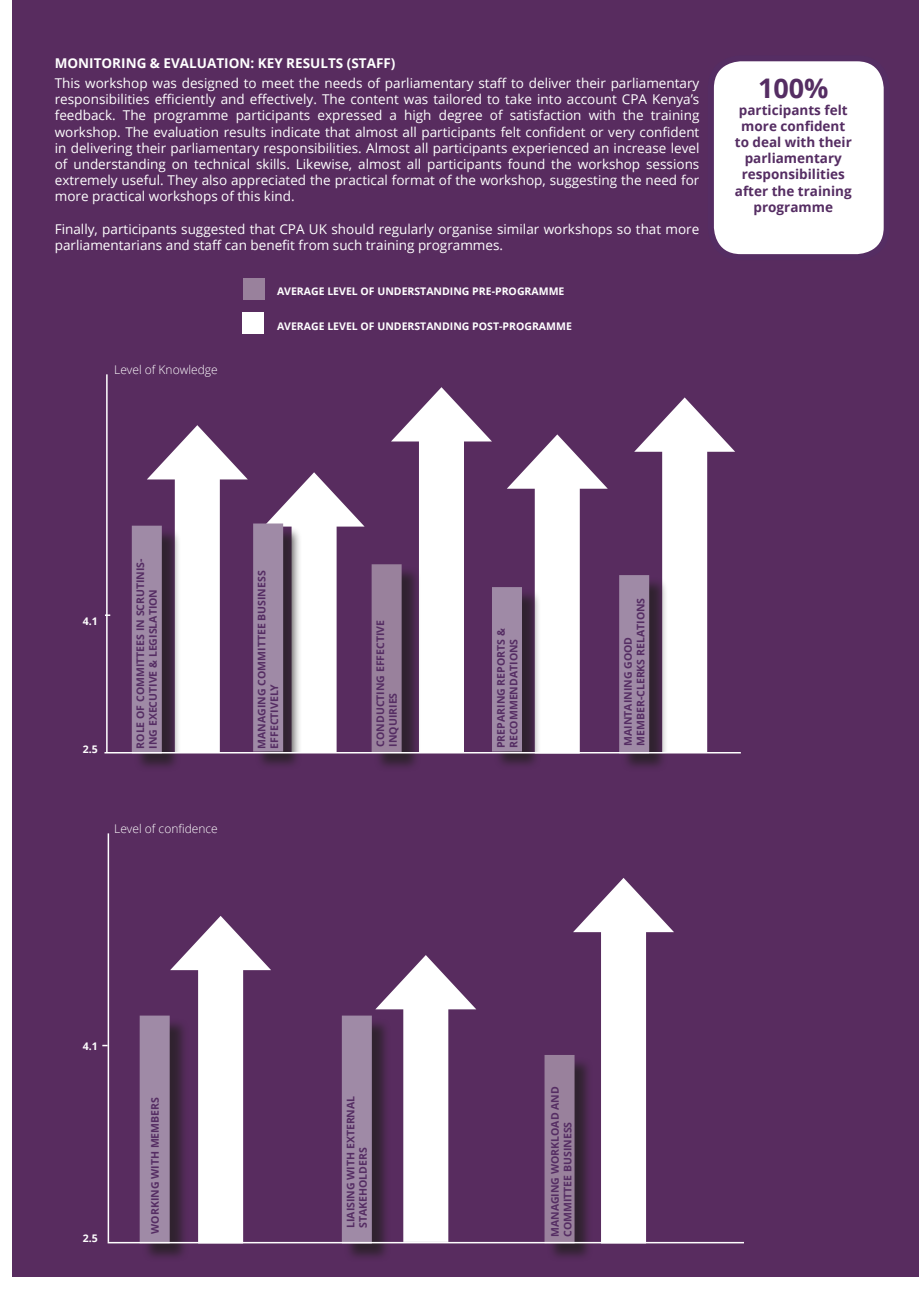
<style>
.page{position:relative;width:919px;height:1289px;background:#fff}
.page>*{position:absolute;margin:0;border:0;box-sizing:border-box;transform-origin:0 0}
.t1{font:700 27px "Open Sans";color:#552d63}
.t2{font:13.5px/16.2px "Open Sans";color:#fff;text-align:justify}
.t3{font:700 13.5px/16.2px "Open Sans";color:#552d63;text-align:center}
.t4{font:700 13.5px "Open Sans";color:#fff}
.t5{font:300 12px "Open Sans";color:#fff}
.t6{font:700 10.5px/12.6px "Open Sans";color:#552d63}
.t7{font:700 10.5px "Open Sans";color:#fff}
</style>
<div class="page">
<div style="left:12px;top:0;width:894px;height:1276px;background:#582c5f"></div>
<div style="left:243px;top:278px;width:22px;height:22px;background:#99819c"></div>
<div style="left:291px;top:510px;width:45px;height:242px;background:#fff"></div>
<svg style="left:267px;top:472px;width:97px;height:54px"></svg>
<div style="left:175px;top:462px;width:45px;height:290px;background:#fff"></div>
<svg style="left:147px;top:425px;width:101px;height:54px"></svg>
<div style="left:419px;top:425px;width:45px;height:327px;background:#fff"></div>
<svg style="left:391px;top:387px;width:101px;height:54px"></svg>
<div style="left:534px;top:472px;width:45px;height:281px;background:#fff"></div>
<svg style="left:507px;top:434px;width:100px;height:54px"></svg>
<div style="left:662px;top:435px;width:45px;height:317px;background:#fff"></div>
<svg style="left:634px;top:397px;width:101px;height:55px"></svg>
<div style="left:134px;top:527px;width:47px;height:245px;background:#231f20;opacity:.75"></div>
<div style="left:132px;top:525px;width:30px;height:228px;background:#9f8aa6"></div>
<div style="left:255px;top:525px;width:47px;height:245px;background:#231f20;opacity:.75"></div>
<div style="left:253px;top:523px;width:30px;height:228px;background:#9f8aa6"></div>
<div style="left:373px;top:566px;width:47px;height:205px;background:#231f20;opacity:.75"></div>
<div style="left:371px;top:564px;width:30px;height:188px;background:#99819c"></div>
<div style="left:494px;top:589px;width:47px;height:181px;background:#231f20;opacity:.75"></div>
<div style="left:492px;top:587px;width:30px;height:164px;background:#9f8aa6"></div>
<div style="left:621px;top:577px;width:47px;height:195px;background:#231f20;opacity:.75"></div>
<div style="left:619px;top:575px;width:30px;height:178px;background:#9f8aa6"></div>
<hr style="left:106px;top:374px;width:2px;height:378px;background:#fff">
<hr style="left:104px;top:752px;width:636px;height:1px;background:#fff">
<div style="left:242px;top:313px;width:22px;height:21px;background:#fff"></div>
<div style="left:710px;top:58px;width:176px;height:199px;background:#fff;border-radius:30px"></div>
<div style="left:707px;top:55px;width:182px;height:205px;border:6px solid #552d63;border-radius:30px"></div>
<div style="left:403px;top:992px;width:45px;height:249px;background:#fff"></div>
<svg style="left:375px;top:955px;width:101px;height:54px"></svg>
<div style="left:198px;top:953px;width:45px;height:290px;background:#fff"></div>
<svg style="left:170px;top:916px;width:101px;height:54px"></svg>
<div style="left:601px;top:915px;width:45px;height:328px;background:#fff"></div>
<svg style="left:573px;top:878px;width:101px;height:54px"></svg>
<div style="left:142px;top:1017px;width:46px;height:245px;background:#231f20;opacity:.75"></div>
<div style="left:140px;top:1015px;width:30px;height:228px;background:#9f8aa6"></div>
<div style="left:344px;top:1017px;width:47px;height:245px;background:#231f20;opacity:.75"></div>
<div style="left:342px;top:1015px;width:30px;height:228px;background:#9f8aa6"></div>
<div style="left:546px;top:1056px;width:47px;height:206px;background:#231f20;opacity:.75"></div>
<div style="left:544px;top:1054px;width:30px;height:189px;background:#99819c"></div>
<hr style="left:108px;top:833px;width:1px;height:408px;background:#fff">
<hr style="left:108px;top:1241px;width:636px;height:2px;background:#fff">
<svg style="left:102px;top:1044px;width:6px;height:2px"></svg>
<div style="left:905px;top:0;width:13px;height:1276px;background:#582c5f"></div>
<p class="t4" style="left:55px;top:54px;width:342px">MONITORING &amp; EVALUATION: KEY RESULTS (STAFF)</p>
<p class="t2" style="left:55px;top:75px;width:646px">This workshop was designed to meet the needs of parliamentary staff to deliver their parliamentary responsibilities efficiently and effectively. The content was tailored to take into account CPA Kenya’s feedback. The programme participants expressed a high degree of satisfaction with the training workshop. The evaluation results indicate that almost all participants felt confident or very confident in delivering their parliamentary responsibilities. Almost all participants experienced an increase level of understanding on technical skills. Likewise, almost all participants found the workshop sessions extremely useful. They also appreciated the practical format of the workshop, suggesting the need for more practical workshops of this kind.</p>
<p class="t2" style="left:55px;top:220px;width:646px">Finally, participants suggested that CPA UK should regularly organise similar workshops so that more parliamentarians and staff can benefit from such training programmes.</p>
<p class="t7" style="left:277px;top:284px;width:289px">AVERAGE LEVEL OF UNDERSTANDING PRE-PROGRAMME</p>
<p class="t5" style="left:114px;top:362px;width:105px">Level of Knowledge</p>
<p class="t7" style="left:277px;top:319px;width:296px">AVERAGE LEVEL OF UNDERSTANDING POST-PROGRAMME</p>
<h1 class="t1" style="left:758px;top:69px;width:72px">100%</h1>
<p class="t3" style="left:734px;top:101px;width:118px">participants felt more confident to deal with their parliamentary responsibilities after the training programme</p>
<p class="t7" style="left:83px;top:613px;width:16px">4.1</p>
<p class="t7" style="left:83px;top:741px;width:16px">2.5</p>
<p class="t6" style="left:134px;top:748px;width:192px;rotate:-90deg">ROLE OF COMMITTEES IN SCRUTINIS-<br>ING EXECUTIVE &amp; LEGISLATION</p>
<p class="t5" style="left:114px;top:820px;width:105px">Level of confidence</p>
<p class="t6" style="left:255px;top:748px;width:180px;rotate:-90deg">MANAGING COMMITTEE BUSINESS<br>EFFECTIVELY</p>
<p class="t6" style="left:374px;top:746px;width:128px;rotate:-90deg">CONDUCTING EFFECTIVE<br>INQUIRIES</p>
<p class="t6" style="left:494px;top:748px;width:121px;rotate:-90deg">PREPARING REPORTS &amp;<br>RECOMMENDATIONS</p>
<p class="t6" style="left:621px;top:746px;width:150px;rotate:-90deg">MAINTAINING GOOD<br>MEMBER-CLERKS RELATIONS</p>
<p class="t7" style="left:83px;top:1039px;width:16px">4.1</p>
<p class="t7" style="left:83px;top:1230px;width:16px">2.5</p>
<p class="t6" style="left:148px;top:1233px;width:138px;rotate:-90deg">WORKING WITH MEMBERS</p>
<p class="t6" style="left:344px;top:1227px;width:134px;rotate:-90deg">LIAISING WITH EXTERNAL<br>STAKEHOLDERS</p>
<p class="t6" style="left:548px;top:1237px;width:152px;rotate:-90deg">MANAGING WORKLOAD AND<br>COMMITTEE BUSINESS</p>
</div>
